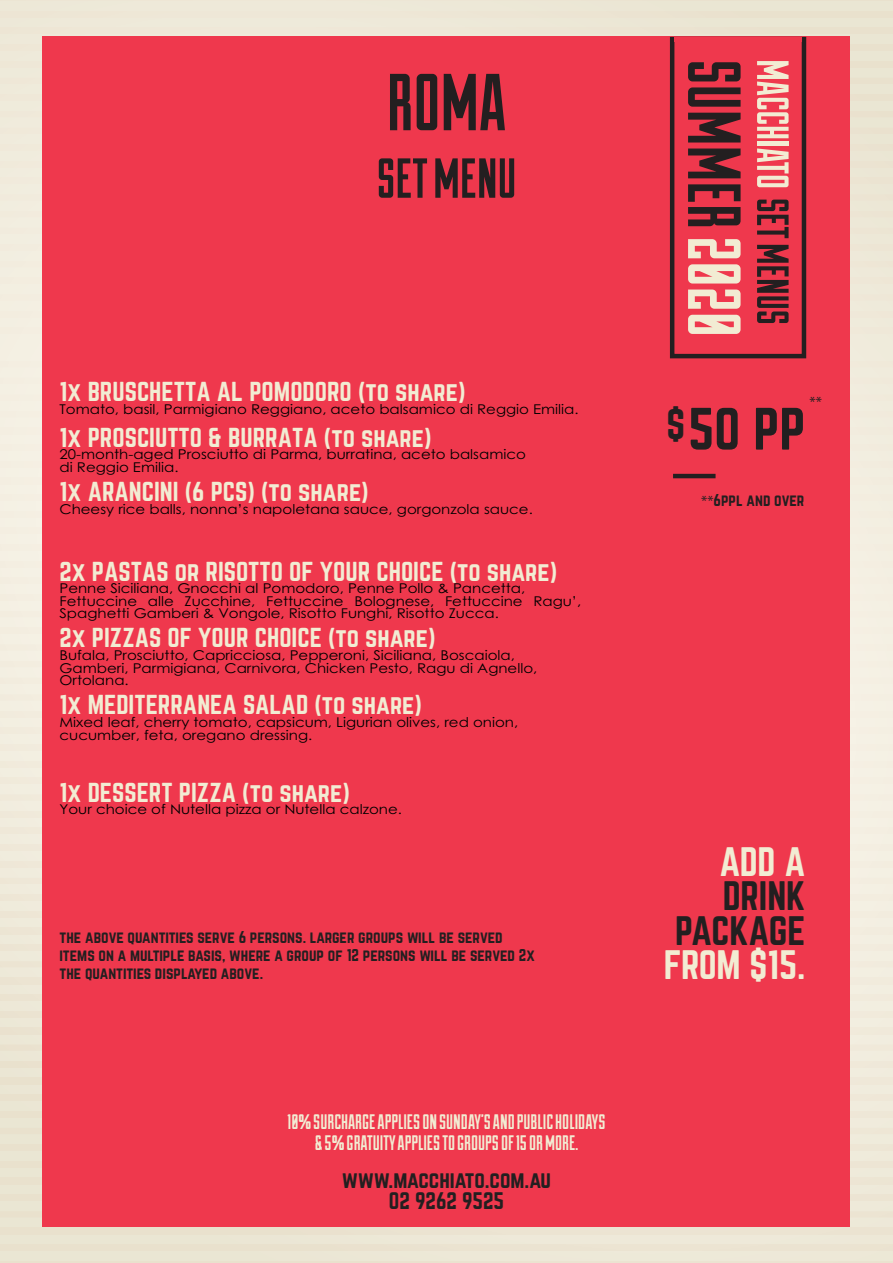
<style>
.page{position:relative;width:893px;height:1263px;background:#eee9d9}
.page>*{position:absolute;margin:0;border:0;box-sizing:border-box;transform-origin:0 0}
.t1{font:52.2px "Norwester";color:#231f20}
.t2{font:36px "Norwester";letter-spacing:-.01em;color:#f2ecd3}
.t3{font:36px/34.5px "Norwester";color:#231f20;text-align:right}
.t4{font:24px "Norwester";color:#f2ecd3}
.t5{font:21px/21px "Duke Fill";color:#f2ecd3;text-align:center}
.t6{font:21px/21px "Norwester";color:#231f20;text-align:center}
.t7{font:15px/18px "Norwester";color:#231f20}
.t8{font:15px "Myriad Pro";color:#231f20}
.t9{font:13.5px/12.6px "Century Gothic Pro";color:#000;scale:1.11 1}
.s1{font-family:"Myriad Pro"}
</style>
<div class="page">
<div style="left:0;top:494px;width:893px;height:6px;background:#f3ede0"></div>
<div style="left:0;top:511px;width:893px;height:6px;background:#f4eee1"></div>
<div style="left:0;top:528px;width:893px;height:6px;background:#f4eee1"></div>
<div style="left:0;top:544px;width:893px;height:6px;background:#f4eee1"></div>
<div style="left:0;top:561px;width:893px;height:6px;background:#f4eee1"></div>
<div style="left:0;top:578px;width:893px;height:6px;background:#f4eee1"></div>
<div style="left:0;top:594px;width:893px;height:6px;background:#f4eee1"></div>
<div style="left:0;top:611px;width:893px;height:6px;background:#f4eee1"></div>
<div style="left:0;top:628px;width:893px;height:6px;background:#f4eee1"></div>
<div style="left:0;top:644px;width:893px;height:6px;background:#f4eee1"></div>
<div style="left:0;top:661px;width:893px;height:6px;background:#f4eee1"></div>
<div style="left:0;top:678px;width:893px;height:6px;background:#f4eee1"></div>
<div style="left:0;top:694px;width:893px;height:6px;background:#f4efe2"></div>
<div style="left:0;top:711px;width:893px;height:6px;background:#f4efe2"></div>
<div style="left:0;top:728px;width:893px;height:6px;background:#f4eee1"></div>
<div style="left:0;top:744px;width:893px;height:7px;background:#f4eee1"></div>
<div style="left:0;top:761px;width:893px;height:6px;background:#f4eee1"></div>
<div style="left:0;top:778px;width:893px;height:6px;background:#f4eee1"></div>
<div style="left:0;top:794px;width:893px;height:7px;background:#f4eee1"></div>
<div style="left:0;top:811px;width:893px;height:6px;background:#f4eee1"></div>
<div style="left:0;top:828px;width:893px;height:6px;background:#f3ede0"></div>
<div style="left:0;top:844px;width:893px;height:7px;background:#f3eddf"></div>
<div style="left:0;top:861px;width:893px;height:6px;background:#f3eddf"></div>
<div style="left:0;top:878px;width:893px;height:6px;background:#f3eddf"></div>
<div style="left:0;top:894px;width:893px;height:7px;background:#f2ecde"></div>
<div style="left:0;top:911px;width:893px;height:6px;background:#f2ecde"></div>
<div style="left:0;top:928px;width:893px;height:6px;background:#f2ebdd"></div>
<div style="left:0;top:944px;width:893px;height:7px;background:#f1ebdd"></div>
<div style="left:0;top:1128px;width:893px;height:6px;background:#eee6d5"></div>
<div style="left:0;top:1144px;width:893px;height:7px;background:#ede5d4"></div>
<div style="left:0;top:1161px;width:893px;height:6px;background:#ede5d4"></div>
<div style="left:0;top:1178px;width:893px;height:6px;background:#ece4d3"></div>
<div style="left:0;top:1194px;width:893px;height:7px;background:#ece4d2"></div>
<div style="left:0;top:1211px;width:893px;height:6px;background:#ebe3d1"></div>
<div style="left:0;top:1228px;width:893px;height:6px;background:#ebe3d1"></div>
<div style="left:0;top:1244px;width:893px;height:7px;background:#eae2d0"></div>
<hr style="left:0;top:1261px;width:893px;height:2px;background:#eae2cf">
<hr style="left:0;top:0;width:893px;height:1px;background:#ede5d4">
<div style="left:0;top:11px;width:893px;height:6px;background:#ede5d4"></div>
<div style="left:0;top:28px;width:893px;height:6px;background:#eee6d5"></div>
<div style="left:0;top:44px;width:893px;height:7px;background:#e9e1cd"></div>
<div style="left:0;top:61px;width:893px;height:6px;background:#e9e1cd"></div>
<div style="left:0;top:78px;width:893px;height:6px;background:#e9e1cd"></div>
<div style="left:0;top:94px;width:893px;height:7px;background:#eae1ce"></div>
<div style="left:0;top:111px;width:893px;height:6px;background:#eae2cf"></div>
<div style="left:0;top:128px;width:893px;height:6px;background:#eae2d0"></div>
<div style="left:0;top:144px;width:893px;height:7px;background:#ebe3d1"></div>
<div style="left:0;top:161px;width:893px;height:6px;background:#ebe3d1"></div>
<div style="left:0;top:178px;width:893px;height:6px;background:#ece4d2"></div>
<div style="left:0;top:194px;width:893px;height:7px;background:#ece5d3"></div>
<div style="left:0;top:211px;width:893px;height:6px;background:#ede5d4"></div>
<div style="left:0;top:228px;width:893px;height:6px;background:#ede6d5"></div>
<div style="left:0;top:244px;width:893px;height:7px;background:#eee6d5"></div>
<div style="left:0;top:394px;width:893px;height:7px;background:#f1ebdd"></div>
<div style="left:0;top:411px;width:893px;height:6px;background:#f2ebdd"></div>
<div style="left:0;top:428px;width:893px;height:6px;background:#f2ecde"></div>
<div style="left:0;top:444px;width:893px;height:7px;background:#f3eddf"></div>
<div style="left:0;top:461px;width:893px;height:6px;background:#f3eddf"></div>
<div style="left:0;top:478px;width:893px;height:6px;background:#f3eddf"></div>
<div style="left:42px;top:36px;width:808px;height:1191px;background:#ef384d"></div>
<div style="left:670px;top:37px;width:136px;height:321px;border:4px solid #231f20"></div>
<hr style="left:674px;top:37px;width:128px;height:4px;background:#ef384d">
<hr style="left:673px;top:474px;width:42px;height:4px;background:#231f20">
<svg style="left:390px;top:74px;width:21px;height:56px"></svg>
<svg style="left:417px;top:74px;width:20px;height:56px"></svg>
<svg style="left:444px;top:74px;width:61px;height:56px"></svg>
<svg style="left:379px;top:158px;width:48px;height:40px"></svg>
<svg style="left:435px;top:158px;width:79px;height:40px"></svg>
<svg style="left:757px;top:61px;width:32px;height:77px"></svg>
<hr style="left:757px;top:142px;width:32px;height:4px;background:#f2ecd3">
<svg style="left:757px;top:148px;width:32px;height:39px"></svg>
<svg style="left:757px;top:200px;width:32px;height:38px"></svg>
<svg style="left:757px;top:245px;width:32px;height:78px"></svg>
<svg style="left:688px;top:62px;width:53px;height:19px"></svg>
<svg style="left:688px;top:87px;width:53px;height:20px"></svg>
<svg style="left:688px;top:113px;width:53px;height:30px"></svg>
<svg style="left:688px;top:149px;width:53px;height:29px"></svg>
<svg style="left:688px;top:184px;width:53px;height:42px"></svg>
<svg style="left:688px;top:239px;width:53px;height:19px"></svg>
<svg style="left:688px;top:264px;width:53px;height:20px"></svg>
<svg style="left:688px;top:290px;width:53px;height:19px"></svg>
<svg style="left:688px;top:315px;width:53px;height:19px"></svg>
<h3 class="t4" style="left:60px;top:380px;width:408px">1x BRUSCHETTA AL POMODORO (to share)</h3>
<p class="t9" style="left:60px;top:402px;width:469px">Tomato, basil, Parmigiano Reggiano, aceto balsamico di Reggio Emilia.</p>
<h3 class="t4" style="left:60px;top:426px;width:374px">1x PROSCIUTTO &amp; BURRATA (to share)</h3>
<p class="t9" style="left:60px;top:448px;width:422px">20-month-aged Prosciutto di Parma, burratina, aceto balsamico di Reggio Emilia.</p>
<h3 class="t4" style="left:60px;top:480px;width:311px">1x ARANCINI (6 PCS) (to share)</h3>
<p class="t9" style="left:60px;top:502px;width:428px">Cheesy rice balls, nonna’s napoletana sauce, gorgonzola sauce.</p>
<h3 class="t4" style="left:60px;top:559px;width:499px">2x PASTAS or RISOTTO OF YOUR CHOICE (to share)</h3>
<p class="t9" style="left:60px;top:582px;width:472px">Penne Siciliana, Gnocchi al Pomodoro, Penne Pollo &amp; Pancetta,<br>Fettuccine alle Zucchine, Fettuccine Bolognese, Fettuccine Ragu’,<br>Spaghetti Gamberi &amp; Vongole, Risotto Funghi, Risotto Zucca.</p>
<h3 class="t4" style="left:60px;top:626px;width:378px">2x PIZZAS OF YOUR CHOICE (to share)</h3>
<p class="t9" style="left:60px;top:649px;width:432px">Bufala, Prosciutto, Capricciosa, Pepperoni, Siciliana, Boscaiola,<br>Gamberi, Parmigiana, Carnivora, Chicken Pesto, Ragu di Agnello,<br>Ortolana.</p>
<h3 class="t4" style="left:60px;top:693px;width:364px">1x MEDITERRANEA SALAD (to share)</h3>
<p class="t9" style="left:60px;top:716px;width:415px">Mixed leaf, cherry tomato, capsicum, Ligurian olives, red onion, cucumber, feta, oregano dressing.</p>
<h3 class="t4" style="left:60px;top:781px;width:292px">1x DESSERT PIZZA (to share)</h3>
<p class="t9" style="left:60px;top:803px;width:310px">Your choice of Nutella pizza or Nutella calzone.</p>
<p class="t7" style="left:60px;top:929px;width:477px">the above quantities serve 6 persons. larger groups will be served items on a multiple basis, where a group of 12 persons will be served 2x the quantities displayed above.</p>
<h3 class="t5" style="left:287px;top:1111px;width:320px">10% SURCHARGE APPLIES ON SUNDAY’S AND PUBLIC HOLIDAYS &amp; 5% GRATUITY APPLIES TO GROUPS OF 15 OR MORE.</h3>
<h3 class="t6" style="left:342px;top:1169px;width:211px">www.macchiato.com.au<br>02 9262 9525</h3>
<p class="t8" style="left:810px;top:393px;width:14px">**</p>
<h1 class="t1" style="left:667px;top:404px;width:140px"><sup>$</sup>50 PP</h1>
<p class="t7" style="left:701px;top:492px;width:105px"><span class="s1">**</span>6ppl and over</p>
<h2 class="t2" style="left:719px;top:844px;width:88px">ADD A</h2>
<h2 class="t3" style="left:675px;top:880px;width:132px">DRINK<br>PACKAGE</h2>
<h2 class="t2" style="left:664px;top:948px;width:143px">FROM $15.</h2>
</div>
